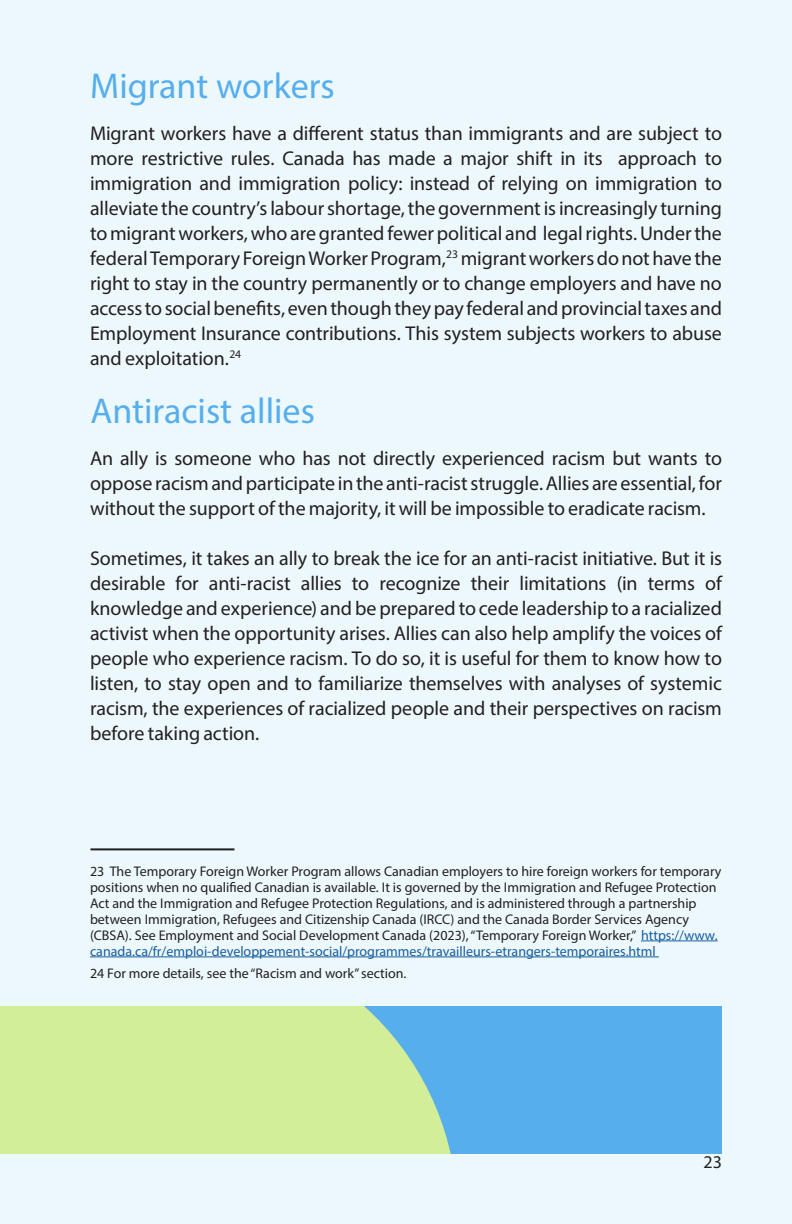
<style>
.page{position:relative;width:792px;height:1224px;background:#edf8fd}
.page>*{position:absolute;margin:0;border:0;box-sizing:border-box;transform-origin:0 0}
.Accroche{font:36px "Myriad Pro";color:#56aeed}
.Corps_de_texte{font:20px/25px "Myriad Pro";letter-spacing:-.005em;color:#231f20;text-align:justify}
.t1{font:18px "Myriad Pro";color:#231f20}
.t2{font:14px/16px "Myriad Pro";color:#231f20}
.s1{color:#175d9e}
</style>
<div class="page">
<div style="left:457px;top:1006px;width:265px;height:148px;background:#56aeed"></div>
<svg style="left:0;top:1006px;width:457px;height:148px;background:#c7e8a0"></svg>
<hr style="left:641px;top:941px;width:77px;height:1px;background:#175d9e">
<hr style="left:90px;top:957px;width:569px;height:1px;background:#175d9e">
<hr style="left:90px;top:848px;width:144px;height:2px;background:#231f20">
<p class="Accroche" style="left:90px;top:64px;width:246px">Migrant workers</p>
<p class="Corps_de_texte" style="left:90px;top:120px;width:634px">Migrant workers have a different status than immigrants and are subject to more restrictive rules. Canada has made a major shift in its approach to immigration and immigration policy: instead of relying on immigration to alleviate the country’s labour shortage, the government is increasingly turning to migrant workers, who are granted fewer political and legal rights. Under the federal Temporary Foreign Worker Program,<sup>23</sup> migrant workers do not have the right to stay in the country permanently or to change employers and have no access to social benefits, even though they pay federal and provincial taxes and Employment Insurance contributions. This system subjects workers to abuse and exploitation.<sup>24</sup></p>
<p class="Accroche" style="left:90px;top:389px;width:226px">Antiracist allies</p>
<p class="Corps_de_texte" style="left:90px;top:445px;width:634px">An ally is someone who has not directly experienced racism but wants to oppose racism and participate in the anti-racist struggle. Allies are essential, for without the support of the majority, it will be impossible to eradicate racism.</p>
<p class="Corps_de_texte" style="left:90px;top:545px;width:634px">Sometimes, it takes an ally to break the ice for an anti-racist initiative. But it is desirable for anti-racist allies to recognize their limitations (in terms of knowledge and experience) and be prepared to cede leadership to a racialized activist when the opportunity arises. Allies can also help amplify the voices of people who experience racism. To do so, it is useful for them to know how to listen, to stay open and to familiarize themselves with analyses of systemic racism, the experiences of racialized people and their perspectives on racism before taking action.</p>
<p class="t2" style="left:90px;top:863px;width:633px">23 The Temporary Foreign Worker Program allows Canadian employers to hire foreign workers for temporary positions when no qualified Canadian is available. It is governed by the Immigration and Refugee Protection Act and the Immigration and Refugee Protection Regulations, and is administered through a partnership between Immigration, Refugees and Citizenship Canada (IRCC) and the Canada Border Services Agency (CBSA). See Employment and Social Development Canada (2023), “Temporary Foreign Worker,” <span class="s1">https://www. canada.ca/fr/emploi-developpement-social/programmes/travailleurs-etrangers-temporaires.html</span></p>
<p class="t2" style="left:90px;top:965px;width:318px">24 For more details, see the “Racism and work” section.</p>
<p class="t1" style="left:704px;top:1151px;width:20px">23</p>
</div>
